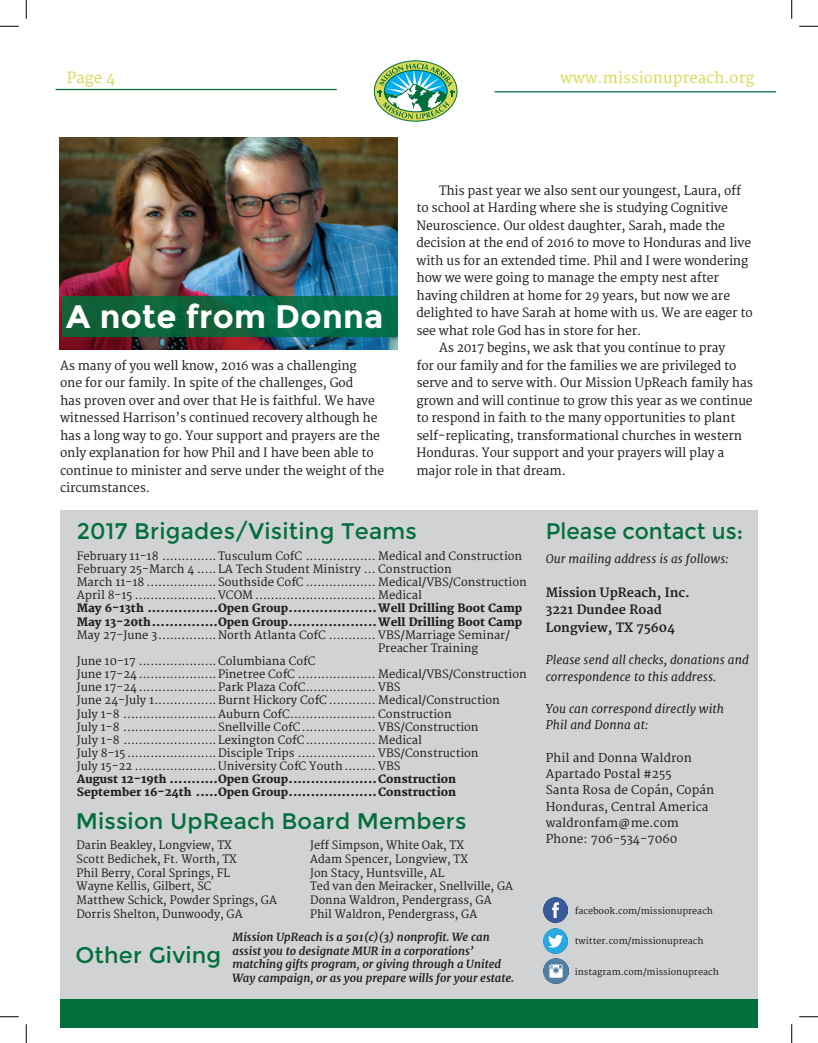
<style>
.page{position:relative;width:818px;height:1043px;background:#fff}
.page>*{position:absolute;margin:0;border:0;box-sizing:border-box;transform-origin:0 0}
.t1{font:700 32.5px "Montserrat";letter-spacing:.01em;color:#fff}
.t2{font:22.5px "Montserrat";letter-spacing:.01em;color:#006f3c}
.t3{font:22.5px "Montserrat";letter-spacing:.01em;color:#006f3c;scale:.96 1}
.t4{font:15px "Merriweather";letter-spacing:.005em;color:#d9da55}
.t5{font:12.5px/17.5px "Merriweather";letter-spacing:-.01em;color:#231f20}
.t6{font:700 12.5px/17.5px "Merriweather";color:#231f20}
.t7{font:italic 11.88px/16.2px "Merriweather";letter-spacing:.005em;color:#231f20}
.t8{font:11.88px/16.2px "Merriweather";letter-spacing:.005em;color:#231f20}
.t9{font:11.25px/13.8px "Merriweather";color:#231f20}
.t10{font:800 11.25px/13.1px "Merriweather";color:#231f20}
.t11{font:italic 700 11.25px/13.8px "Merriweather";color:#231f20}
.t12{font:9px "Merriweather";color:#231f20}
</style>
<div class="page">
<div style="left:60px;top:510px;width:698px;height:488px;background:#d1d2d4"></div>
<img style="left:543px;top:897px;width:24px;height:25px">
<img style="left:543px;top:958px;width:25px;height:25px">
<img style="left:543px;top:929px;width:24px;height:24px">
<div style="left:374px;top:60px;width:83px;height:62px;border:1px solid #006f3c;border-radius:50%"></div>
<svg style="left:377px;top:63px;width:77px;height:56px"></svg>
<hr style="left:55px;top:89px;width:282px;height:1px;background:#006f3c">
<hr style="left:494px;top:91px;width:281px;height:1px;background:#006f3c">
<div style="left:60px;top:999px;width:698px;height:29px;background:#006f3c"></div>
<img style="left:60px;top:138px;width:338px;height:211px">
<div style="left:62px;top:296px;width:336px;height:40px;background:linear-gradient(to right,#145e33,#037350)"></div>
<svg style="left:0;top:25px;width:19px;height:2px"></svg>
<svg style="left:799px;top:25px;width:19px;height:2px"></svg>
<svg style="left:0;top:1016px;width:19px;height:1px"></svg>
<svg style="left:799px;top:1016px;width:19px;height:1px"></svg>
<svg style="left:25px;top:0;width:2px;height:19px"></svg>
<svg style="left:25px;top:1024px;width:2px;height:18px"></svg>
<svg style="left:791px;top:0;width:1px;height:19px"></svg>
<svg style="left:791px;top:1024px;width:1px;height:18px"></svg>
<h3 class="t4" style="left:67px;top:69px;width:50px">Page 4</h3>
<h3 class="t4" style="left:560px;top:69px;width:196px">www.missionupreach.org</h3>
<h1 class="t1" style="left:66px;top:297px;width:319px">A note from Donna</h1>
<p class="t5" style="left:60px;top:357px;width:326px">As many of you well know, 2016 was a challenging<br>one for our family. In spite of the challenges, God<br>has proven over and over that He is faithful. We have witnessed Harrison’s continued recovery although he has a long way to go. Your support and prayers are the only explanation for how Phil and I have been able to continue to minister and serve under the weight of the circumstances.</p>
<p class="t5" style="left:439px;top:182px;width:304px">This past year we also sent our youngest, Laura, off</p>
<p class="t5" style="left:416px;top:199px;width:313px">to school at Harding where she is studying Cognitive</p>
<p class="t5" style="left:416px;top:217px;width:310px">Neuroscience. Our oldest daughter, Sarah, made the</p>
<p class="t5" style="left:416px;top:234px;width:336px">decision at the end of 2016 to move to Honduras and live</p>
<p class="t5" style="left:416px;top:252px;width:333px">with us for an extended time. Phil and I were wondering</p>
<p class="t5" style="left:416px;top:269px;width:304px">how we were going to manage the empty nest after</p>
<p class="t5" style="left:416px;top:287px;width:315px">having children at home for 29 years, but now we are</p>
<p class="t5" style="left:416px;top:304px;width:337px">delighted to have Sarah at home with us. We are eager to</p>
<p class="t5" style="left:416px;top:322px;width:226px">see what role God has in store for her.</p>
<p class="t5" style="left:439px;top:339px;width:288px">As 2017 begins, we ask that you continue to pray</p>
<p class="t5" style="left:416px;top:357px;width:321px">for our family and for the families we are privileged to</p>
<p class="t5" style="left:416px;top:374px;width:338px">serve and to serve with. Our Mission UpReach family has</p>
<p class="t5" style="left:416px;top:392px;width:338px">grown and will continue to grow this year as we continue</p>
<p class="t5" style="left:416px;top:409px;width:320px">to respond in faith to the many opportunities to plant</p>
<p class="t5" style="left:416px;top:427px;width:327px">self-replicating, transformational churches in western</p>
<p class="t5" style="left:416px;top:444px;width:309px">Honduras. Your support and your prayers will play a</p>
<p class="t5" style="left:416px;top:462px;width:151px">major role in that dream.</p>
<h2 class="t2" style="left:77px;top:518px;width:341px">2017 Brigades/Visiting Teams</h2>
<p class="t9" style="left:77px;top:550px;width:451px;line-height:13.1px">February 11-18 ..............Tusculum CofC .................. Medical and Construction February 25-March 4 .....LA Tech Student Ministry ... Construction<br>March 11-18 ..................Southside CofC .................. Medical/VBS/Construction April 8-15 .....................VCOM ............................... Medical</p>
<p class="t10" style="left:77px;top:602px;width:447px">May 6-13th ................Open Group....................Well Drilling Boot Camp<br>May 13-20th...............Open Group....................Well Drilling Boot Camp</p>
<p class="t9" style="left:77px;top:628px;width:434px">May 27-June 3............... North Atlanta CofC ............ VBS/Marriage Seminar/</p>
<p class="t9" style="left:378px;top:641px;width:101px">Preacher Training</p>
<p class="t9" style="left:77px;top:654px;width:240px">June 10-17 ....................Columbiana CofC</p>
<p class="t9" style="left:77px;top:667px;width:451px">June 17-24 ....................Pinetree CofC .................... Medical/VBS/Construction</p>
<p class="t9" style="left:77px;top:681px;width:325px">June 17-24 ....................Park Plaza CofC.................. VBS</p>
<p class="t9" style="left:77px;top:694px;width:424px">June 24-July 1................Burnt Hickory CofC ............ Medical/Construction</p>
<p class="t9" style="left:77px;top:707px;width:376px">July 1-8 ........................Auburn CofC...................... Construction</p>
<p class="t9" style="left:77px;top:720px;width:403px">July 1-8 ........................Snellville CofC................... VBS/Construction</p>
<p class="t9" style="left:77px;top:733px;width:346px">July 1-8 ........................Lexington CofC.................. Medical</p>
<p class="t9" style="left:77px;top:746px;width:403px">July 8-15 .......................Disciple Trips .................... VBS/Construction</p>
<p class="t9" style="left:77px;top:759px;width:325px">July 15-22 .....................University CofC Youth........ VBS</p>
<p class="t10" style="left:77px;top:773px;width:381px">August 12-19th ...........Open Group....................Construction<br>September 16-24th .....Open Group....................Construction</p>
<h2 class="t2" style="left:76px;top:808px;width:392px">Mission UpReach Board Members</h2>
<p class="t9" style="left:76px;top:838px;width:202px">Darin Beakley, Longview, TX<br>Scott Bedichek, Ft. Worth, TX<br>Phil Berry, Coral Springs, FL<br>Wayne Kellis, Gilbert, SC<br>Matthew Schick, Powder Springs, GA<br>Dorris Shelton, Dunwoody, GA</p>
<p class="t9" style="left:310px;top:838px;width:204px">Jeff Simpson, White Oak, TX<br>Adam Spencer, Longview, TX<br>Jon Stacy, Huntsville, AL<br>Ted van den Meiracker, Snellville, GA<br>Donna Waldron, Pendergrass, GA<br>Phil Waldron, Pendergrass, GA</p>
<h2 class="t2" style="left:75px;top:942px;width:147px">Other Giving</h2>
<p class="t11" style="left:232px;top:930px;width:283px">Mission UpReach is a 501(c)(3) nonprofit. We can assist you to designate MUR in a corporations’ matching gifts program, or giving through a United Way campaign, or as you prepare wills for your estate.</p>
<h2 class="t3" style="left:545px;top:518px;width:207px">Please contact us:</h2>
<p class="t7" style="left:545px;top:550px;width:184px">Our mailing address is as follows:</p>
<p class="t6" style="left:545px;top:584px;width:146px">Mission UpReach, Inc.<br>3221 Dundee Road<br>Longview, TX 75604</p>
<p class="t7" style="left:545px;top:652px;width:205px">Please send all checks, donations and correspondence to this address.</p>
<p class="t7" style="left:545px;top:700px;width:180px">You can correspond directly with<br>Phil and Donna at:</p>
<p class="t8" style="left:545px;top:750px;width:170px">Phil and Donna Waldron<br>Apartado Postal #255<br>Santa Rosa de Copán, Copán<br>Honduras, Central America waldronfam@me.com<br>Phone: 706-534-7060</p>
<p class="t12" style="left:574px;top:905px;width:140px">facebook.com/missionupreach</p>
<p class="t12" style="left:574px;top:935px;width:130px">twitter.com/missionupreach</p>
<p class="t12" style="left:574px;top:966px;width:146px">instagram.com/missionupreach</p>
</div>
